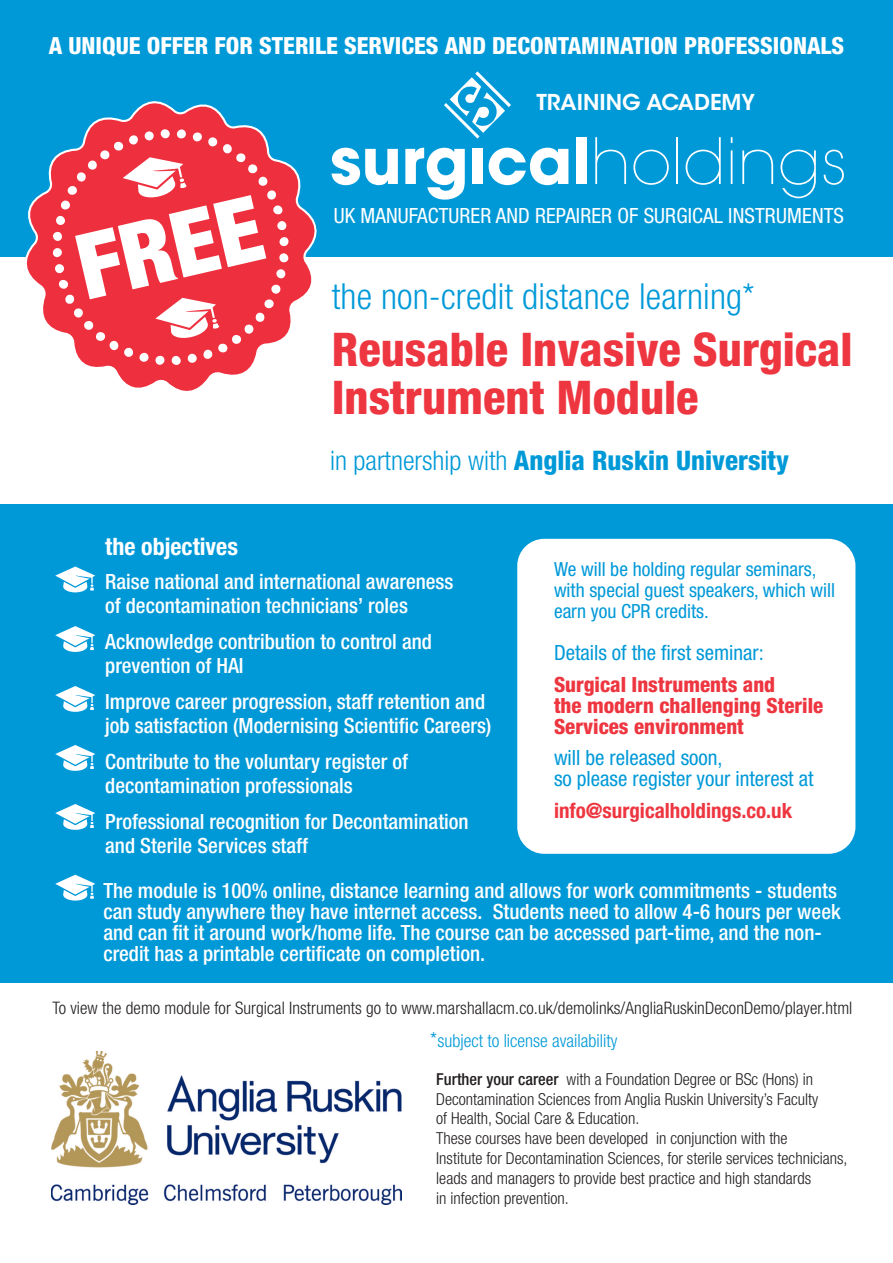
<style>
.page{position:relative;width:893px;height:1263px;background:#fff}
.page>*{position:absolute;margin:0;border:0;box-sizing:border-box;transform-origin:0 0}
.t1{font:800 condensed 46.5px/48px "Helvetica Neue LT Std";color:#ee3640}
.t2{font:300 condensed 36px "Helvetica Neue LT Std";letter-spacing:.005em;color:#0099d8}
.t3{font:800 condensed 27px "Helvetica Neue LT Std";color:#0099d8}
.t4{font:700 condensed 24px "Helvetica Neue LT Std";color:#fff}
.t5{font:800 condensed 23.7px "Helvetica Neue LT Std";color:#fff}
.t6{font:600 21.75px "ITC Avant Garde Std";color:#fff}
.t7{font:500 condensed 21px/24px "Helvetica Neue LT Std";color:#fff}
.t8{font:condensed 21px/21px "Helvetica Neue LT Std";color:#0099d8}
.t9{font:800 condensed 21px/21px "Helvetica Neue LT Std";color:#ee3640}
.t10{font:condensed 21px "Helvetica Neue LT Std";letter-spacing:.005em;color:#fff}
.t11{font:700 condensed 21px "Helvetica Neue LT Std";color:#ee3640}
.t12{font:condensed 19.5px/21px "Helvetica Neue LT Std";color:#0099d8}
.t13{font:300 condensed 18px "Helvetica Neue LT Std";color:#0099d8}
.t14{font:300 condensed 17.25px "Helvetica Neue LT Std";letter-spacing:.005em;color:#231f20}
.t15{font:300 condensed 16.5px/19.8px "Helvetica Neue LT Std";color:#231f20}
.s1{font-weight:300}
.s2{font-size:21px}
.s3{font-weight:500}
</style>
<div class="page">
<img style="left:51px;top:1051px;width:351px;height:154px">
<div style="left:0;top:0;width:893px;height:983px;background:#0099d8"></div>
<svg style="left:331px;top:148px;width:67px;height:37px"></svg>
<svg style="left:405px;top:148px;width:60px;height:52px"></svg>
<div style="left:472px;top:149px;width:11px;height:35px;background:#fff"></div>
<svg style="left:489px;top:148px;width:79px;height:37px"></svg>
<div style="left:576px;top:137px;width:11px;height:47px;background:#fff"></div>
<svg style="left:595px;top:137px;width:31px;height:47px"></svg>
<svg style="left:633px;top:150px;width:36px;height:35px"></svg>
<hr style="left:676px;top:137px;width:2px;height:47px;background:#fff">
<svg style="left:686px;top:137px;width:35px;height:48px"></svg>
<hr style="left:731px;top:150px;width:1px;height:34px;background:#fff">
<svg style="left:742px;top:149px;width:31px;height:35px"></svg>
<svg style="left:780px;top:150px;width:36px;height:48px"></svg>
<svg style="left:823px;top:150px;width:21px;height:35px"></svg>
<svg style="left:444px;top:71px;width:67px;height:68px"></svg>
<div style="left:517px;top:539px;width:338px;height:315px;background:#fff;border-radius:27px"></div>
<div style="left:0;top:258px;width:893px;height:246px;background:#fff"></div>
<svg style="left:20px;top:101px;width:300px;height:290px"></svg>
<svg style="left:172px;top:356px;width:9px;height:9px"></svg>
<svg style="left:155px;top:356px;width:10px;height:9px"></svg>
<div style="left:53px;top:248px;width:9px;height:9px;background:#fff;border-radius:50%"></div>
<svg style="left:53px;top:232px;width:9px;height:9px"></svg>
<svg style="left:160px;top:129px;width:10px;height:9px"></svg>
<svg style="left:177px;top:129px;width:9px;height:9px"></svg>
<svg style="left:55px;top:131px;width:232px;height:232px;background:#ed6a76"></svg>
<svg style="left:55px;top:566px;width:40px;height:26px"></svg>
<svg style="left:55px;top:626px;width:40px;height:26px"></svg>
<svg style="left:55px;top:686px;width:40px;height:26px"></svg>
<svg style="left:55px;top:745px;width:40px;height:26px"></svg>
<svg style="left:55px;top:804px;width:40px;height:26px"></svg>
<svg style="left:55px;top:875px;width:40px;height:25px"></svg>
<p class="t5" style="left:49px;top:37px;width:797px">A UNIQUE OFFER FOR STERILE SERVICES AND DECONTAMINATION PROFESSIONALS</p>
<p class="t6" style="left:536px;top:94px;width:220px">TRAINING ACADEMY</p>
<p class="t10" style="left:334px;top:208px;width:512px">UK MANUFACTURER AND REPAIRER OF SURGICAL INSTRUMENTS</p>
<h2 class="t2" style="left:332px;top:284px;width:424px">the non-credit distance learning*</h2>
<h1 class="t1" style="left:332px;top:330px;width:522px">Reusable Invasive Surgical<br>Instrument Module</h1>
<p class="t3" style="left:330px;top:451px;width:460px"><span class="s1">in partnership with</span> Anglia Ruskin University</p>
<p class="t4" style="left:105px;top:538px;width:134px">the objectives</p>
<p class="t7" style="left:105px;top:572px;width:350px">Raise national and international awareness of decontamination technicians’ roles</p>
<p class="t7" style="left:105px;top:632px;width:328px">Acknowledge contribution to control and prevention of HAI</p>
<p class="t7" style="left:105px;top:692px;width:388px">Improve career progression, staff retention and job satisfaction (Modernising Scientific Careers)</p>
<p class="t7" style="left:105px;top:752px;width:304px">Contribute to the voluntary register of decontamination professionals</p>
<p class="t7" style="left:105px;top:812px;width:365px">Professional recognition for Decontamination and Sterile Services staff</p>
<p class="t7" style="left:103px;top:882px;width:739px;line-height:21px">The module is 100% online, distance learning and allows for work commitments - students can study anywhere they have internet access. Students need to allow 4-6 hours per week and can fit it around work/home life. The course can be accessed part-time, and the non&shy;credit has a printable certificate on completion.</p>
<p class="t12" style="left:554px;top:561px;width:283px">We will be holding regular seminars, with special guest speakers, which will earn you CPR credits.</p>
<p class="t8" style="left:554px;top:644px;width:211px">Details of the first seminar:</p>
<p class="t9" style="left:554px;top:676px;width:271px">Surgical Instruments and<br>the modern challenging Sterile<br>Services environment</p>
<p class="t8" style="left:554px;top:749px;width:261px">will be released soon,<br>so please register your interest at</p>
<p class="t11" style="left:554px;top:803px;width:240px">info@surgicalholdings.co.uk</p>
<p class="t14" style="left:52px;top:1001px;width:802px">To view the demo module for Surgical Instruments go to www.marshallacm.co.uk/demolinks/AngliaRuskinDeconDemo/player.html</p>
<p class="t13" style="left:430px;top:1034px;width:189px"><span class="s2">*</span>subject to license availability</p>
<p class="t15" style="left:436px;top:1070px;width:413px"><span class="s3">Further your career</span> with a Foundation Degree or BSc (Hons) in Decontamination Sciences from Anglia Ruskin University’s Faculty<br>of Health, Social Care &amp; Education.<br>These courses have been developed in conjunction with the<br>Institute for Decontamination Sciences, for sterile services technicians, leads and managers to provide best practice and high standards<br>in infection prevention.</p>
</div>
